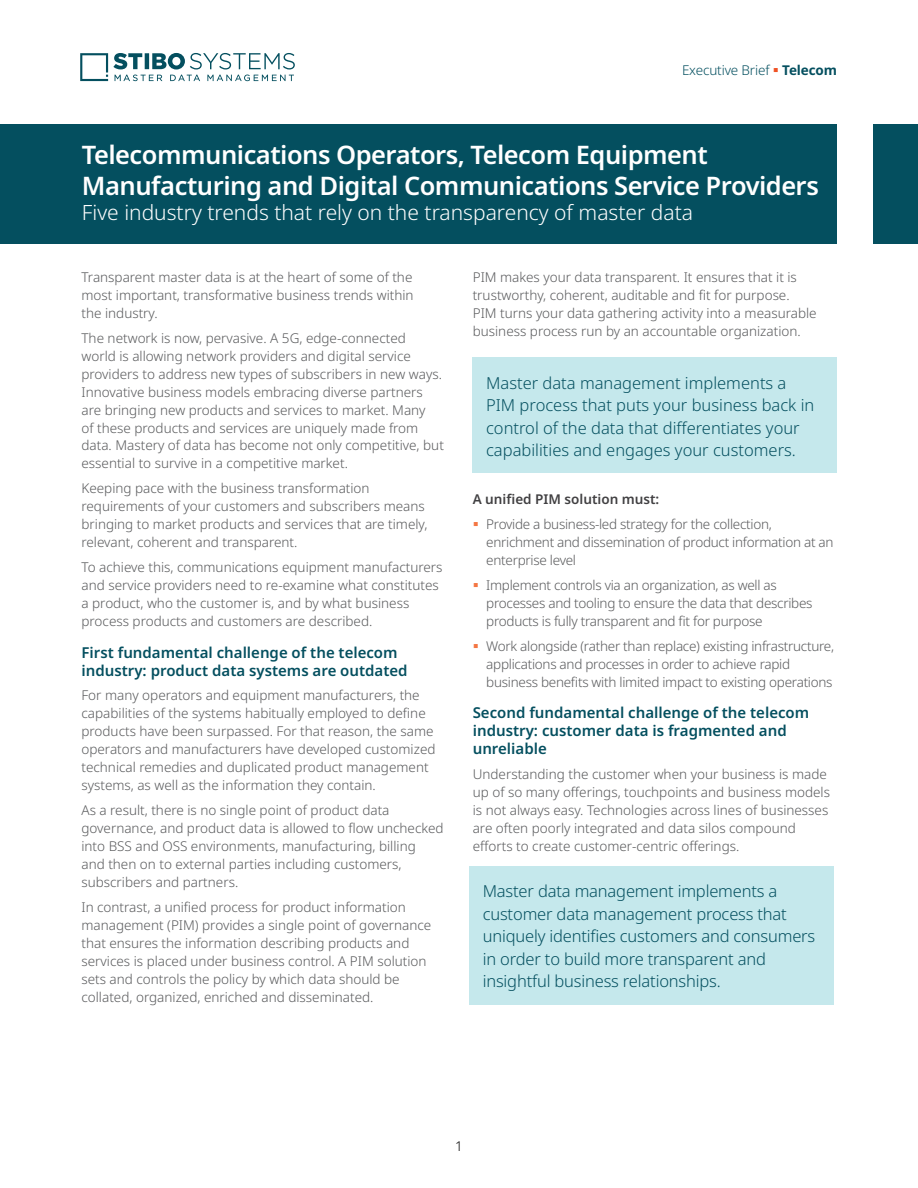
<style>
.page{position:relative;width:918px;height:1188px;background:#fff}
.page>*{position:absolute;margin:0;border:0;box-sizing:border-box;transform-origin:0 0}
.t1{font:600 25.5px/30.6px "Noto Sans";letter-spacing:-.02em;color:#fff}
.t2{font:300 21px "Noto Sans";color:#fff}
.t3{font:300 16.5px/22.5px "Noto Sans";letter-spacing:-.01em;color:#044f5f}
.t4{font:600 15px/18px "Noto Sans";color:#044f5f}
.t5{font:300 13.5px/18px "Noto Sans";color:#58595b}
.t6{font:300 13.5px/18px "Noto Sans";letter-spacing:-.02em;color:#58595b}
.t7{font:600 13.5px "Noto Sans";color:#414042}
.t8{font:300 13.5px "Noto Sans";letter-spacing:-.01em;color:#044f5f}
.t9{font:300 13.5px "Noto Sans";color:#000}
.s1{color:#f05123}
.s2{font-weight:700}
</style>
<div class="page">
<svg style="left:80px;top:53px;width:215px;height:28px"></svg>
<div style="left:0;top:124px;width:837px;height:120px;background:#044f5f"></div>
<div style="left:874px;top:124px;width:44px;height:120px;background:#044f5f"></div>
<div style="left:473px;top:358px;width:364px;height:115px;background:#c5e8ec"></div>
<div style="left:469px;top:866px;width:365px;height:138px;background:#c5e8ec"></div>
<p class="t8" style="left:682px;top:60px;width:157px">Executive Brief <span class="s1">▪</span> <span class="s2">Telecom</span></p>
<h1 class="t1" style="left:82px;top:140px;width:738px">Telecommunications Operators, Telecom Equipment<br>Manufacturing and Digital Communications Service Providers</h1>
<h2 class="t2" style="left:82px;top:198px;width:613px">Five industry trends that rely on the transparency of master data</h2>
<p class="t5" style="left:81px;top:268px;width:334px;text-align:justify">Transparent master data is at the heart of some of the most important, transformative business trends within the industry.</p>
<p class="t5" style="left:81px;top:329px;width:364px">The network is now, pervasive. A 5G, edge-connected<br>world is allowing network providers and digital service providers to address new types of subscribers in new ways.<br>Innovative business models embracing diverse partners are bringing new products and services to market. Many<br>of these products and services are uniquely made from data. Mastery of data has become not only competitive, but essential to survive in a competitive market.</p>
<p class="t5" style="left:81px;top:480px;width:348px">Keeping pace with the business transformation requirements of your customers and subscribers means bringing to market products and services that are timely, relevant, coherent and transparent.</p>
<p class="t5" style="left:81px;top:558px;width:363px">To achieve this, communications equipment manufacturers and service providers need to re-examine what constitutes a product, who the customer is, and by what business process products and customers are described.</p>
<p class="t4" style="left:81px;top:643px;width:328px">First fundamental challenge of the telecom industry: product data systems are outdated</p>
<p class="t5" style="left:81px;top:687px;width:356px">For many operators and equipment manufacturers, the capabilities of the systems habitually employed to define products have been surpassed. For that reason, the same operators and manufacturers have developed customized technical remedies and duplicated product management systems, as well as the information they contain.</p>
<p class="t5" style="left:81px;top:801px;width:364px">As a result, there is no single point of product data governance, and product data is allowed to flow unchecked into BSS and OSS environments, manufacturing, billing<br>and then on to external parties including customers, subscribers and partners.</p>
<p class="t5" style="left:81px;top:898px;width:351px">In contrast, a unified process for product information management (PIM) provides a single point of governance that ensures the information describing products and services is placed under business control. A PIM solution sets and controls the policy by which data should be collated, organized, enriched and disseminated.</p>
<p class="t5" style="left:473px;top:268px;width:345px">PIM makes your data transparent. It ensures that it is trustworthy, coherent, auditable and fit for purpose.<br>PIM turns your data gathering activity into a measurable business process run by an accountable organization.</p>
<p class="t3" style="left:486px;top:372px;width:330px">Master data management implements a PIM process that puts your business back in control of the data that differentiates your capabilities and engages your customers.</p>
<p class="t7" style="left:473px;top:490px;width:188px">A unified PIM solution must:</p>
<p class="t6" style="left:486px;top:516px;width:349px">Provide a business-led strategy for the collection, enrichment and dissemination of product information at an enterprise level</p>
<p class="t6" style="left:486px;top:576px;width:328px">Implement controls via an organization, as well as processes and tooling to ensure the data that describes products is fully transparent and fit for purpose</p>
<p class="t6" style="left:486px;top:637px;width:349px">Work alongside (rather than replace) existing infrastructure, applications and processes in order to achieve rapid business benefits with limited impact to existing operations</p>
<p class="t4" style="left:473px;top:704px;width:338px">Second fundamental challenge of the telecom industry: customer data is fragmented and unreliable</p>
<p class="t5" style="left:473px;top:765px;width:359px">Understanding the customer when your business is made up of so many offerings, touchpoints and business models is not always easy. Technologies across lines of businesses are often poorly integrated and data silos compound efforts to create customer-centric offerings.</p>
<p class="t3" style="left:483px;top:880px;width:334px">Master data management implements a customer data management process that uniquely identifies customers and consumers in order to build more transparent and insightful business relationships.</p>
<p class="t9" style="left:455px;top:1137px;width:9px">1</p>
</div>
